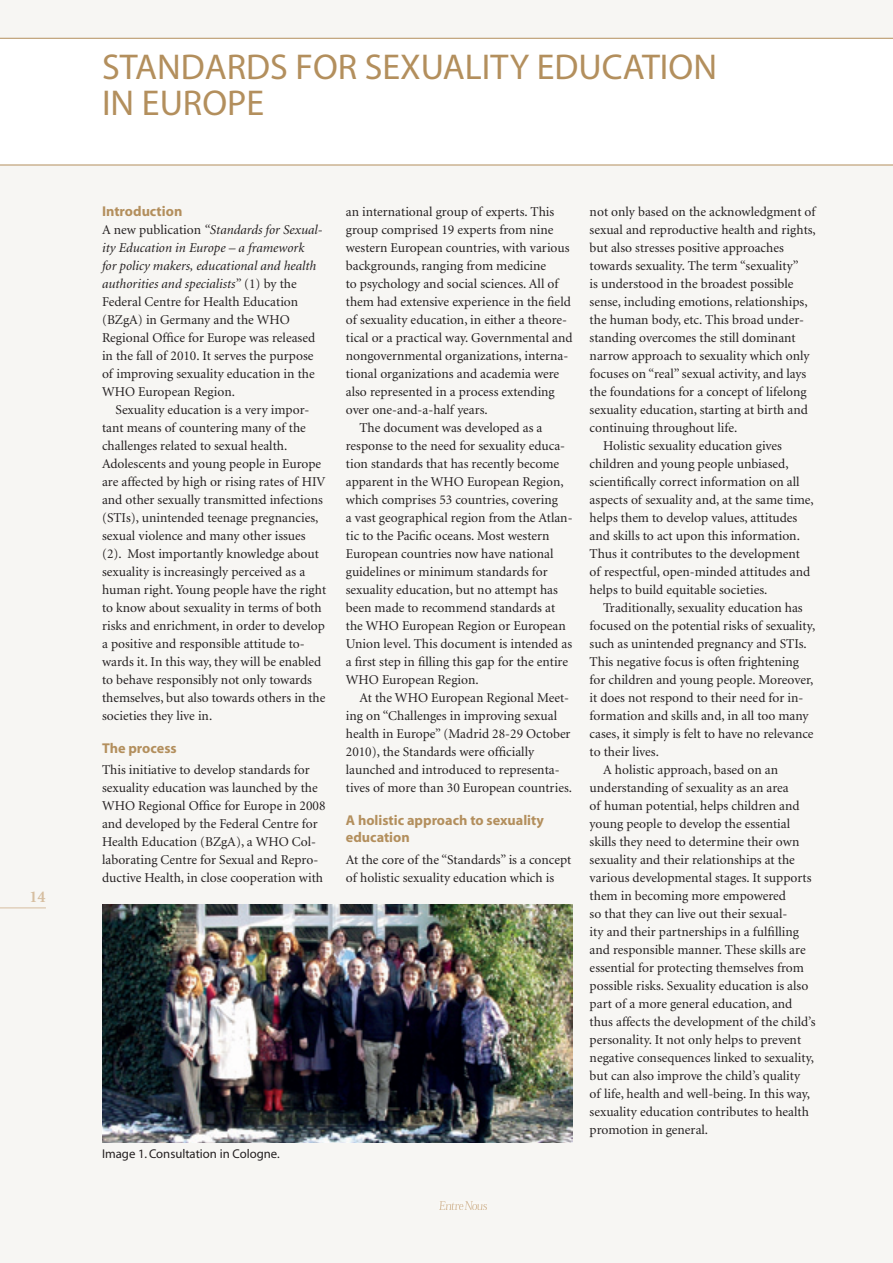
<style>
.page{position:relative;width:893px;height:1263px;background:#f7f6f3}
.page>*{position:absolute;margin:0;border:0;box-sizing:border-box;transform-origin:0 0}
.t1{font:36px "Myriad";color:#b38f5d}
.t2{font:700 16.5px "Minion";color:#d6bea0}
.t3{font:700 14.25px/16.5px "Myriad";color:#b38f5d}
.t4{font:13.5px/18px "Minion";color:#231f20}
.t5{font:12.75px "Myriad";color:#231f20}
.s1{font-style:italic}
</style>
<div class="page">
<div style="left:0;top:38px;width:893px;height:127px;background:#fff"></div>
<hr style="left:0;top:907px;width:46px;height:1px;background:#d6bea0">
<img style="left:439px;top:1202px;width:47px;height:8px">
<hr style="left:0;top:38px;width:893px;height:1px;background:#b38f5d">
<hr style="left:0;top:165px;width:893px;height:1px;background:#b38f5d">
<img style="left:102px;top:904px;width:471px;height:239px">
<p class="t2" style="left:29px;top:888px;width:18px">14</p>
<h1 class="t1" style="left:102px;top:49px;width:40px">STANDARDS</h1>
<h1 class="t1" style="left:295px;top:49px;width:144px">FOR SEXUALIT</h1>
<h1 class="t1" style="left:510px;top:49px;width:64px">Y EDUCATI</h1>
<h1 class="t1" style="left:668px;top:49px;width:45px">ON</h1>
<h1 class="t1" style="left:102px;top:85px;width:143px">IN EUROPE</h1>
<p class="t3" style="left:102px;top:204px;width:82px">Introduction</p>
<p class="t4" style="left:102px;top:221px;width:222px">A new publication <span class="s1">“Standards for Sexual&shy;ity Education in Europe – a framework<br>for policy makers, educational and health authorities and specialists”</span> (1) by the Federal Centre for Health Education (BZgA) in Germany and the WHO Regional Office for Europe was released in the fall of 2010. It serves the purpose of improving sexuality education in the WHO European Region.</p>
<p class="t4" style="left:102px;top:401px;width:226px;text-indent:14px">Sexuality education is a very impor&shy;tant means of countering many of the challenges related to sexual health.<br>Adolescents and young people in Europe are affected by high or rising rates of HIV and other sexually transmitted infections (STIs), unintended teenage pregnancies, sexual violence and many other issues (2). Most importantly knowledge about sexuality is increasingly perceived as a human right. Young people have the right to know about sexuality in terms of both risks and enrichment, in order to develop a positive and responsible attitude to&shy;wards it. In this way, they will be enabled to behave responsibly not only towards themselves, but also towards others in the societies they live in.</p>
<p class="t3" style="left:102px;top:740px;width:76px">The process</p>
<p class="t4" style="left:102px;top:761px;width:225px">This initiative to develop standards for sexuality education was launched by the WHO Regional Office for Europe in 2008 and developed by the Federal Centre for Health Education (BZgA), a WHO Col&shy;laborating Centre for Sexual and Repro&shy;ductive Health, in close cooperation with</p>
<p class="t5" style="left:102px;top:1147px;width:179px">IMAGE 1. CONSULTATION IN COLOGNE.</p>
<p class="t4" style="left:346px;top:203px;width:210px">an international group of experts. This</p>
<p class="t4" style="left:346px;top:221px;width:209px">group comprised 19 experts from nine</p>
<p class="t4" style="left:346px;top:239px;width:225px">western European countries, with various</p>
<p class="t4" style="left:346px;top:257px;width:202px">backgrounds, ranging from medicine</p>
<p class="t4" style="left:346px;top:275px;width:214px">to psychology and social sciences. All of</p>
<p class="t4" style="left:346px;top:293px;width:227px">them had extensive experience in the field</p>
<p class="t4" style="left:346px;top:311px;width:221px">of sexuality education, in either a theore-</p>
<p class="t4" style="left:346px;top:329px;width:228px">tical or a practical way. Governmental and</p>
<p class="t4" style="left:346px;top:347px;width:224px">nongovernmental organizations, interna-</p>
<p class="t4" style="left:346px;top:365px;width:215px">tional organizations and academia were</p>
<p class="t4" style="left:346px;top:383px;width:210px">also represented in a process extending</p>
<p class="t4" style="left:346px;top:401px;width:143px">over one-and-a-half years.</p>
<p class="t4" style="left:359px;top:419px;width:185px">The document was developed as a</p>
<p class="t4" style="left:346px;top:437px;width:221px">response to the need for sexuality educa-</p>
<p class="t4" style="left:346px;top:455px;width:215px">tion standards that has recently become</p>
<p class="t4" style="left:346px;top:473px;width:219px">apparent in the WHO European Region,</p>
<p class="t4" style="left:346px;top:491px;width:214px">which comprises 53 countries, covering</p>
<p class="t4" style="left:346px;top:509px;width:228px">a vast geographical region from the Atlan-</p>
<p class="t4" style="left:346px;top:527px;width:205px">tic to the Pacific oceans. Most western</p>
<p class="t4" style="left:346px;top:545px;width:209px">European countries now have national</p>
<p class="t4" style="left:346px;top:563px;width:203px">guidelines or minimum standards for</p>
<p class="t4" style="left:346px;top:581px;width:214px">sexuality education, but no attempt has</p>
<p class="t4" style="left:346px;top:599px;width:211px">been made to recommend standards at</p>
<p class="t4" style="left:346px;top:617px;width:221px">the WHO European Region or European</p>
<p class="t4" style="left:346px;top:635px;width:228px">Union level. This document is intended as</p>
<p class="t4" style="left:346px;top:653px;width:224px">a first step in filling this gap for the entire</p>
<p class="t4" style="left:346px;top:671px;width:134px">WHO European Region.</p>
<p class="t4" style="left:359px;top:689px;width:211px">At the WHO European Regional Meet-</p>
<p class="t4" style="left:346px;top:707px;width:213px">ing on “Challenges in improving sexual</p>
<p class="t4" style="left:346px;top:725px;width:226px">health in Europe” (Madrid 28-29 October</p>
<p class="t4" style="left:346px;top:743px;width:190px">2010), the Standards were officially</p>
<p class="t4" style="left:346px;top:761px;width:215px">launched and introduced to representa-</p>
<p class="t4" style="left:346px;top:779px;width:228px">tives of more than 30 European countries.</p>
<p class="t3" style="left:346px;top:812px;width:200px">A holistic approach to sexuality education</p>
<p class="t4" style="left:346px;top:851px;width:227px">At the core of the “Standards” is a concept of holistic sexuality education which is</p>
<p class="t4" style="left:590px;top:203px;width:227px">not only based on the acknowledgment of</p>
<p class="t4" style="left:590px;top:221px;width:228px">sexual and reproductive health and rights,</p>
<p class="t4" style="left:590px;top:239px;width:196px">but also stresses positive approaches</p>
<p class="t4" style="left:590px;top:257px;width:211px">towards sexuality. The term “sexuality”</p>
<p class="t4" style="left:590px;top:275px;width:205px">is understood in the broadest possible</p>
<p class="t4" style="left:590px;top:293px;width:219px">sense, including emotions, relationships,</p>
<p class="t4" style="left:590px;top:311px;width:216px">the human body, etc. This broad under-</p>
<p class="t4" style="left:590px;top:329px;width:208px">standing overcomes the still dominant</p>
<p class="t4" style="left:590px;top:347px;width:221px">narrow approach to sexuality which only</p>
<p class="t4" style="left:590px;top:365px;width:218px">focuses on “real” sexual activity, and lays</p>
<p class="t4" style="left:590px;top:383px;width:218px">the foundations for a concept of lifelong</p>
<p class="t4" style="left:590px;top:401px;width:220px">sexuality education, starting at birth and</p>
<p class="t4" style="left:590px;top:419px;width:149px">continuing throughout life.</p>
<p class="t4" style="left:603px;top:437px;width:180px">Holistic sexuality education gives</p>
<p class="t4" style="left:590px;top:455px;width:200px">children and young people unbiased,</p>
<p class="t4" style="left:590px;top:473px;width:211px">scientifically correct information on all</p>
<p class="t4" style="left:590px;top:491px;width:226px">aspects of sexuality and, at the same time,</p>
<p class="t4" style="left:590px;top:509px;width:209px">helps them to develop values, attitudes</p>
<p class="t4" style="left:590px;top:527px;width:212px">and skills to act upon this information.</p>
<p class="t4" style="left:590px;top:545px;width:212px">Thus it contributes to the development</p>
<p class="t4" style="left:590px;top:563px;width:222px">of respectful, open-minded attitudes and</p>
<p class="t4" style="left:590px;top:581px;width:179px">helps to build equitable societies.</p>
<p class="t4" style="left:603px;top:599px;width:201px">Traditionally, sexuality education has</p>
<p class="t4" style="left:590px;top:617px;width:227px">focused on the potential risks of sexuality,</p>
<p class="t4" style="left:590px;top:635px;width:219px">such as unintended pregnancy and STIs.</p>
<p class="t4" style="left:590px;top:653px;width:211px">This negative focus is often frightening</p>
<p class="t4" style="left:590px;top:671px;width:225px">for children and young people. Moreover,</p>
<p class="t4" style="left:590px;top:689px;width:215px">it does not respond to their need for in-</p>
<p class="t4" style="left:590px;top:707px;width:220px">formation and skills and, in all too many</p>
<p class="t4" style="left:590px;top:725px;width:225px">cases, it simply is felt to have no relevance</p>
<p class="t4" style="left:590px;top:743px;width:71px">to their lives.</p>
<p class="t4" style="left:603px;top:761px;width:177px">A holistic approach, based on an</p>
<p class="t4" style="left:590px;top:779px;width:201px">understanding of sexuality as an area</p>
<p class="t4" style="left:590px;top:797px;width:212px">of human potential, helps children and</p>
<p class="t4" style="left:590px;top:815px;width:202px">young people to develop the essential</p>
<p class="t4" style="left:590px;top:833px;width:211px">skills they need to determine their own</p>
<p class="t4" style="left:590px;top:851px;width:207px">sexuality and their relationships at the</p>
<p class="t4" style="left:590px;top:869px;width:223px">various developmental stages. It supports</p>
<p class="t4" style="left:590px;top:887px;width:198px">them in becoming more empowered</p>
<p class="t4" style="left:590px;top:905px;width:199px">so that they can live out their sexual-</p>
<p class="t4" style="left:590px;top:923px;width:211px">ity and their partnerships in a fulfilling</p>
<p class="t4" style="left:590px;top:941px;width:217px">and responsible manner. These skills are</p>
<p class="t4" style="left:590px;top:959px;width:216px">essential for protecting themselves from</p>
<p class="t4" style="left:590px;top:977px;width:220px">possible risks. Sexuality education is also</p>
<p class="t4" style="left:590px;top:995px;width:204px">part of a more general education, and</p>
<p class="t4" style="left:590px;top:1013px;width:227px">thus affects the development of the child’s</p>
<p class="t4" style="left:590px;top:1031px;width:213px">personality. It not only helps to prevent</p>
<p class="t4" style="left:590px;top:1049px;width:226px">negative consequences linked to sexuality,</p>
<p class="t4" style="left:590px;top:1067px;width:212px">but can also improve the child’s quality</p>
<p class="t4" style="left:590px;top:1085px;width:222px">of life, health and well-being. In this way,</p>
<p class="t4" style="left:590px;top:1103px;width:221px">sexuality education contributes to health</p>
<p class="t4" style="left:590px;top:1121px;width:120px">promotion in general.</p>
</div>
